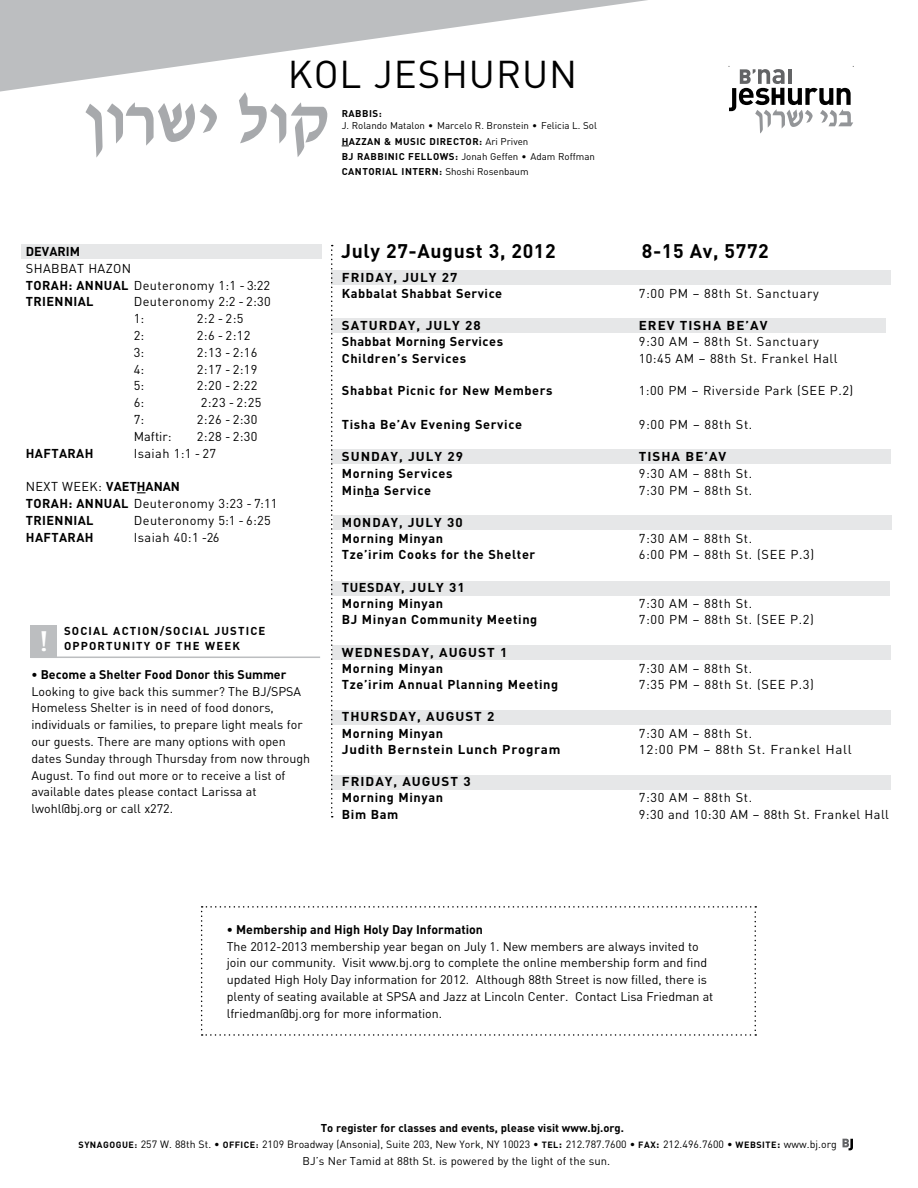
<style>
.page{position:relative;width:918px;height:1188px;background:#fff}
.page>*{position:absolute;margin:0;border:0;box-sizing:border-box;transform-origin:0 0}
.t1{font:69px "David D Bold";letter-spacing:.01em;color:#a7a9ac}
.t2{font:38.25px "DIN";letter-spacing:.025em;color:#000}
.t3{font:700 29.1px "Swift LT Pro";color:#fff}
.t4{font:700 19.5px "DIN";letter-spacing:.03em;color:#000}
.t5{font:12.75px/16.8px "DIN";letter-spacing:.04em;color:#000}
.t6{font:700 12.75px/16.8px "DIN";letter-spacing:.05em;color:#000}
.t7{font:700 12.75px/16.2px "DIN";letter-spacing:.05em;color:#000;scale:1.05 1}
.t8{font:12.75px "DIN";letter-spacing:.04em;color:#000;scale:1.05 1}
.t9{font:12.45px/16.8px "DIN";letter-spacing:-.005em;color:#000}
.t10{font:700 12.45px "DIN";color:#000}
.t11{font:700 11.4px "DIN";letter-spacing:.1em;color:#000}
.t12{font:700 11.25px "DIN";color:#000}
.t13{font:11.25px "DIN";letter-spacing:.005em;color:#000}
.t14{font:10.5px "DIN";letter-spacing:.005em;color:#000}
.t15{font:9.75px/15.3px "DIN";color:#000}
.t16{font:700 9.75px "DIN";letter-spacing:.05em;color:#000}
.s1{font-weight:700}
.s2{font-weight:400}
.s3{font-weight:700;font-size:9px}
</style>
<div class="page">
<div style="left:22px;top:244px;width:300px;height:14px;background:#e6e7e8"></div>
<div style="left:332px;top:270px;width:559px;height:15px;background:#e6e7e8"></div>
<div style="left:333px;top:515px;width:559px;height:14px;background:#e6e7e8"></div>
<div style="left:332px;top:581px;width:558px;height:14px;background:#e6e7e8"></div>
<div style="left:332px;top:319px;width:554px;height:14px;background:#e6e7e8"></div>
<div style="left:333px;top:646px;width:558px;height:14px;background:#e6e7e8"></div>
<div style="left:332px;top:449px;width:559px;height:15px;background:#e6e7e8"></div>
<div style="left:331px;top:711px;width:560px;height:14px;background:#e6e7e8"></div>
<div style="left:331px;top:776px;width:560px;height:14px;background:#e6e7e8"></div>
<svg style="left:0;top:0;width:648px;height:92px"></svg>
<svg style="left:728px;top:66px;width:126px;height:68px"></svg>
<svg style="left:331px;top:245px;width:2px;height:572px"></svg>
<svg style="left:842px;top:1138px;width:11px;height:13px"></svg>
<hr style="left:31px;top:657px;width:289px;height:1px;background:#bcbec0">
<div style="left:30px;top:626px;width:27px;height:32px;background:#bcbec0"></div>
<svg style="left:201px;top:906px;width:555px;height:130px"></svg>
<h2 class="t2" style="left:288px;top:51px;width:291px">KOL JESHURUN</h2>
<h1 class="t1" style="left:83px;top:86px;width:247px">IURAH KUE</h1>
<p class="t16" style="left:342px;top:107px;width:42px">Rabbis:</p>
<p class="t15" style="left:342px;top:118px;width:257px">J. Rolando Matalon • Marcelo R. Bronstein • Felicia L. Sol <span class="s1">HAZZAN &amp; Music Director :</span> Ari Priven<br><span class="s1">BJ Rabbinic F ellows:</span> Jonah Geffen • Adam Roffman <span class="s1">CANTO</span></p>
<p class="t16" style="left:375px;top:165px;width:13px">RIALINTE</p>
<p class="t15" style="left:425px;top:164px;width:105px"><span class="s1">RN :</span> Shoshi Rosenbaum</p>
<p class="t6" style="left:26px;top:242px;width:56px">DEVARI M</p>
<p class="t5" style="left:26px;top:259px;width:107px">SHABBAT HAZON</p>
<p class="t6" style="left:26px;top:276px;width:60px">Torah: ANNUAL</p>
<p class="t5" style="left:134px;top:276px;width:138px">Deuteronomy 1:1 - 3:22</p>
<p class="t6" style="left:26px;top:293px;width:24px">TRIENNIAL</p>
<p class="t5" style="left:134px;top:293px;width:139px">Deuteronomy 2:2 - 2:30<br>1:</p>
<p class="t5" style="left:197px;top:310px;width:48px">2:2 - 2:5</p>
<p class="t5" style="left:134px;top:327px;width:12px">2:</p>
<p class="t5" style="left:197px;top:327px;width:55px">2:6 - 2:12</p>
<p class="t5" style="left:134px;top:343px;width:12px">3:</p>
<p class="t5" style="left:197px;top:343px;width:62px">2:13 - 2:16</p>
<p class="t5" style="left:134px;top:360px;width:12px">4:</p>
<p class="t5" style="left:197px;top:360px;width:62px">2:17 - 2:19</p>
<p class="t5" style="left:134px;top:377px;width:12px">5:</p>
<p class="t5" style="left:197px;top:377px;width:62px">2:20 - 2:22</p>
<p class="t5" style="left:134px;top:394px;width:12px">6:</p>
<p class="t5" style="left:201px;top:394px;width:62px">2:23 - 2:25</p>
<p class="t5" style="left:134px;top:411px;width:12px">7:</p>
<p class="t5" style="left:197px;top:411px;width:62px">2:26 - 2:30</p>
<p class="t5" style="left:134px;top:428px;width:39px">Maftir:</p>
<p class="t5" style="left:197px;top:428px;width:62px">2:28 - 2:30</p>
<p class="t6" style="left:26px;top:444px;width:19px">HAFTA</p>
<p class="t6" style="left:68px;top:444px;width:27px">RAH</p>
<p class="t5" style="left:134px;top:444px;width:84px">Isaiah 1:1 - 27</p>
<p class="t6" style="left:26px;top:478px;width:129px"><span class="s2">NEXT WEEK:</span> VAETHANAN<br>Torah: ANNUAL</p>
<p class="t5" style="left:134px;top:495px;width:145px">Deuteronomy 3:23 - 7:11</p>
<p class="t6" style="left:26px;top:511px;width:24px">TRIENNIAL</p>
<p class="t5" style="left:134px;top:512px;width:139px">Deuteronomy 5:1 - 6:25</p>
<p class="t6" style="left:26px;top:528px;width:19px">HAFTA</p>
<p class="t6" style="left:68px;top:528px;width:27px">RAH</p>
<p class="t5" style="left:134px;top:528px;width:87px">Isaiah 40:1 -26</p>
<p class="t11" style="left:64px;top:624px;width:203px">social action/social j ustice</p>
<h3 class="t3" style="left:40px;top:624px;width:10px">!</h3>
<p class="t11" style="left:64px;top:639px;width:100px">opportuniTY OFT</p>
<p class="t11" style="left:184px;top:639px;width:18px">HEWEE</p>
<p class="t11" style="left:232px;top:639px;width:9px">K</p>
<p class="t10" style="left:31px;top:666px;width:256px">• Become a Shelter Food Donor this Summer</p>
<p class="t9" style="left:31px;top:682px;width:280px">Looking to give back this summer? The BJ/SPSA Homeless Shelter is in need of food donors, individuals or families, to prepare light meals for our guests. There are many options with open dates Sunday through Thursday from now through August. To find out more or to receive a list of available dates please contact Larissa at lwohl@bj.org or call x272.</p>
<h3 class="t4" style="left:341px;top:238px;width:216px">July 27-August 3, 2012</h3>
<h3 class="t4" style="left:642px;top:238px;width:128px">8-15 Av, 5772</h3>
<p class="t7" style="left:342px;top:268px;width:154px;text-indent:100px">27<br>Kabbalat Shabbat Service</p>
<p class="t7" style="left:342px;top:268px;width:75px">FRIDAY, JULY</p>
<p class="t5" style="left:639px;top:285px;width:181px">7:00 PM – 88th St. Sanctuary</p>
<p class="t7" style="left:342px;top:317px;width:10px">SATU</p>
<p class="t7" style="left:379px;top:317px;width:62px">RDAY, JULY</p>
<p class="t7" style="left:465px;top:317px;width:16px">28</p>
<p class="t7" style="left:639px;top:317px;width:124px">EREV TISHA BE’AV</p>
<p class="t6" style="left:342px;top:333px;width:163px">Shabbat Morning Services</p>
<p class="t5" style="left:639px;top:333px;width:181px">9:30 AM – 88th St. Sanctuary</p>
<p class="t6" style="left:342px;top:349px;width:126px">Children’s Services</p>
<p class="t5" style="left:639px;top:349px;width:200px">10:45 AM – 88th St. Frankel Hall</p>
<p class="t6" style="left:342px;top:382px;width:212px">Shabbat Picnic for New Members</p>
<p class="t5" style="left:639px;top:382px;width:216px">1:00 PM – Riverside Park (SEE P.2)</p>
<p class="t6" style="left:342px;top:415px;width:182px">Tisha Be’Av Evening Service</p>
<p class="t5" style="left:639px;top:415px;width:115px">9:00 PM – 88th St.</p>
<p class="t7" style="left:342px;top:448px;width:10px">SUN</p>
<p class="t7" style="left:371px;top:448px;width:52px">DAY, JULY</p>
<p class="t7" style="left:448px;top:448px;width:16px">29</p>
<p class="t7" style="left:639px;top:448px;width:6px">TIS</p>
<p class="t7" style="left:661px;top:448px;width:63px">HA BE ’AV</p>
<p class="t6" style="left:342px;top:464px;width:112px">Morning Services</p>
<p class="t5" style="left:639px;top:465px;width:115px">9:30 AM – 88th St.</p>
<p class="t6" style="left:342px;top:481px;width:91px">Minha Service</p>
<p class="t5" style="left:639px;top:481px;width:115px">7:30 PM – 88th St.</p>
<p class="t6" style="left:342px;top:514px;width:84px">MONDAY, JULY</p>
<p class="t7" style="left:447px;top:514px;width:16px">30</p>
<p class="t6" style="left:342px;top:530px;width:103px">Morning Minyan</p>
<p class="t5" style="left:639px;top:530px;width:115px">7:30 AM – 88th St.</p>
<p class="t6" style="left:342px;top:546px;width:195px">Tze’irim Cooks for the Shelter</p>
<p class="t5" style="left:639px;top:546px;width:177px">6:00 PM – 88th St. (SEE P.3)</p>
<p class="t6" style="left:342px;top:578px;width:9px">TUES</p>
<p class="t6" style="left:375px;top:578px;width:52px">DAY, JULY</p>
<p class="t7" style="left:449px;top:579px;width:16px">31</p>
<p class="t6" style="left:342px;top:595px;width:103px">Morning Minyan</p>
<p class="t5" style="left:639px;top:595px;width:115px">7:30 AM – 88th St.</p>
<p class="t6" style="left:342px;top:611px;width:197px">BJ Minyan Community Meeting</p>
<p class="t5" style="left:639px;top:611px;width:177px">7:00 PM – 88th St. (SEE P.2)</p>
<p class="t7" style="left:342px;top:643px;width:40px">WEDNES</p>
<p class="t7" style="left:402px;top:643px;width:46px">DAY, AUGUST</p>
<p class="t7" style="left:500px;top:643px;width:8px">1</p>
<p class="t6" style="left:342px;top:659px;width:103px">Morning Minyan</p>
<p class="t5" style="left:639px;top:660px;width:115px">7:30 AM – 88th St.</p>
<p class="t6" style="left:342px;top:676px;width:218px">Tze’irim Annual Planning Meeting</p>
<p class="t5" style="left:639px;top:676px;width:177px">7:35 PM – 88th St. (SEE P.3)</p>
<p class="t7" style="left:342px;top:708px;width:91px">THURSDAY, AUGUST</p>
<p class="t7" style="left:487px;top:708px;width:8px">2</p>
<p class="t6" style="left:342px;top:724px;width:103px">Morning Minyan</p>
<p class="t5" style="left:639px;top:724px;width:115px">7:30 AM – 88th St.</p>
<p class="t7" style="left:342px;top:741px;width:210px">Judith Bernstein Lunch Program</p>
<p class="t8" style="left:639px;top:741px;width:204px">12:00 PM – 88th St. Frankel Hall</p>
<p class="t7" style="left:342px;top:773px;width:68px">FRIDAY, AUGUST</p>
<p class="t7" style="left:463px;top:773px;width:8px">3</p>
<p class="t6" style="left:342px;top:789px;width:103px">Morning Minyan</p>
<p class="t5" style="left:639px;top:789px;width:115px">7:30 AM – 88th St.</p>
<p class="t6" style="left:342px;top:805px;width:58px">Bim Bam</p>
<p class="t5" style="left:639px;top:805px;width:252px">9:30 and 10:30 AM – 88th St. Frankel Hall</p>
<p class="t10" style="left:227px;top:921px;width:258px">• Membership and High Holy Day I nformation</p>
<p class="t9" style="left:227px;top:937px;width:488px">The 2012-2013 membership year began on July 1. New members are always invited to join our community. Visit www.bj.org to complete the online membership form and find updated High Holy Day information for 2012. Although 88th Street is now filled, there is plenty of seating available at SPSA and Jazz at Lincoln Center. Contact Lisa Friedman at lfriedman@bj.org for more information.</p>
<p class="t12" style="left:321px;top:1121px;width:305px">To register for classes and events, please visit www.bj.org.</p>
<p class="t14" style="left:79px;top:1138px;width:760px"><span class="s3">synagogue:</span> 257 W. 88th St. • <span class="s3">office:</span> 2109 Broadway (Ansonia), Suite 203, New York, NY 10023 • <span class="s3">tel</span><span class="s1">:</span> 212.787.7600 • <span class="s3">fax</span><span class="s1">:</span> 212.496.7600 • <span class="s3">website</span><span class="s1">:</span> www.bj.org</p>
<p class="t13" style="left:303px;top:1154px;width:309px">BJ’s Ner Tamid at 88th St. is powered by the light of the sun.</p>
</div>
